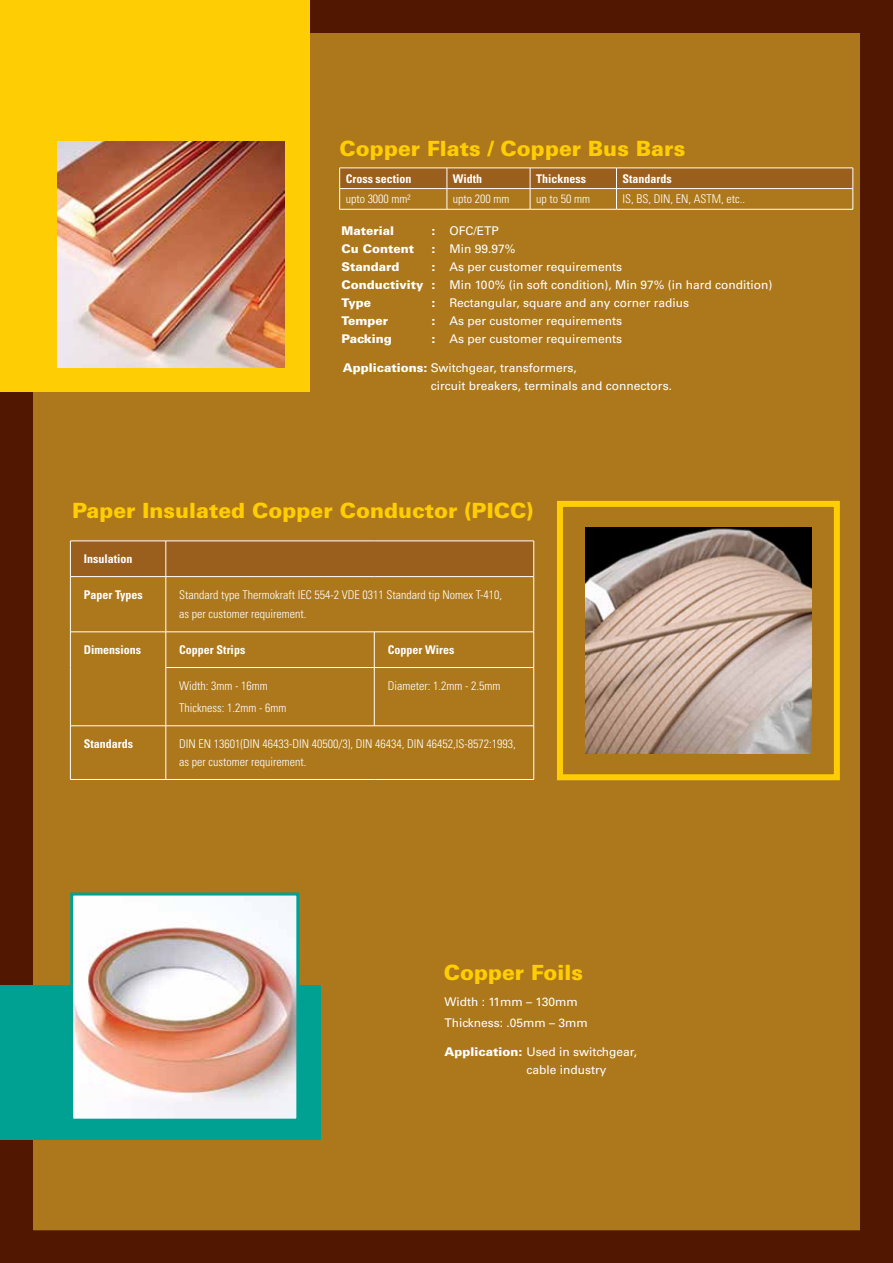
<style>
.page{position:relative;width:893px;height:1263px;background:#fff}
.page>*{position:absolute;margin:0;border:0;box-sizing:border-box;transform-origin:0 0}
.t1{font:900 21px "Univers LT Std";color:#ffcd03}
.t2{font:12px/18px "Univers LT Std";color:#fff}
.t3{font:300 condensed 12px/19.5px "Univers LT Std";color:#fff}
.t4{font:700 condensed 12px "Univers LT Std";color:#fff}
.t5{font:900 12px "Univers LT Std";color:#fff}
.s1{font-weight:900}
</style>
<div class="page">
<div style="left:16px;top:16px;width:860px;height:1231px;background:#ad781c"></div>
<div style="left:0;top:0;width:893px;height:1263px;border:33px solid #521700"></div>
<div style="left:557px;top:501px;width:283px;height:279px;border:6px solid #ffcd03"></div>
<div style="left:0;top:0;width:310px;height:392px;background:#ffcd03"></div>
<div style="left:0;top:985px;width:320px;height:155px;background:#00a093"></div>
<img style="left:58px;top:142px;width:226px;height:226px">
<img style="left:74px;top:896px;width:221px;height:222px">
<div style="left:70px;top:892px;width:229px;height:230px;border:3px solid #00a093"></div>
<img style="left:585px;top:527px;width:227px;height:227px">
<svg style="left:339px;top:168px;width:515px;height:41px"></svg>
<hr style="left:339px;top:209px;width:108px;height:1px;background:#fff">
<hr style="left:447px;top:209px;width:83px;height:1px;background:#fff">
<hr style="left:530px;top:209px;width:86px;height:1px;background:#fff">
<hr style="left:616px;top:209px;width:237px;height:1px;background:#fff">
<div style="left:71px;top:542px;width:462px;height:34px;background:#9b5f1d"></div>
<hr style="left:70px;top:541px;width:96px;height:1px;background:#fff">
<hr style="left:70px;top:541px;width:1px;height:35px;background:#fff">
<hr style="left:166px;top:541px;width:208px;height:1px;background:#fff">
<hr style="left:166px;top:541px;width:1px;height:35px;background:#fff">
<hr style="left:374px;top:541px;width:160px;height:1px;background:#fff">
<hr style="left:533px;top:541px;width:1px;height:35px;background:#fff">
<hr style="left:70px;top:576px;width:96px;height:1px;background:#fff">
<hr style="left:70px;top:577px;width:1px;height:55px;background:#fff">
<hr style="left:166px;top:576px;width:208px;height:1px;background:#fff">
<hr style="left:166px;top:577px;width:1px;height:55px;background:#fff">
<hr style="left:374px;top:576px;width:160px;height:1px;background:#fff">
<hr style="left:533px;top:577px;width:1px;height:55px;background:#fff">
<hr style="left:70px;top:632px;width:96px;height:1px;background:#fff">
<hr style="left:70px;top:632px;width:1px;height:35px;background:#fff">
<hr style="left:70px;top:667px;width:1px;height:59px;background:#fff">
<hr style="left:166px;top:632px;width:208px;height:1px;background:#fff">
<hr style="left:166px;top:632px;width:1px;height:35px;background:#fff">
<hr style="left:374px;top:632px;width:160px;height:1px;background:#fff">
<hr style="left:374px;top:632px;width:1px;height:35px;background:#fff">
<hr style="left:533px;top:632px;width:1px;height:35px;background:#fff">
<hr style="left:166px;top:667px;width:208px;height:1px;background:#fff">
<hr style="left:166px;top:668px;width:1px;height:58px;background:#fff">
<hr style="left:374px;top:667px;width:160px;height:1px;background:#fff">
<hr style="left:374px;top:668px;width:1px;height:58px;background:#fff">
<hr style="left:533px;top:668px;width:1px;height:58px;background:#fff">
<hr style="left:70px;top:725px;width:96px;height:1px;background:#fff">
<hr style="left:70px;top:726px;width:1px;height:53px;background:#fff">
<hr style="left:166px;top:725px;width:208px;height:1px;background:#fff">
<hr style="left:166px;top:726px;width:1px;height:53px;background:#fff">
<hr style="left:374px;top:725px;width:160px;height:1px;background:#fff">
<hr style="left:533px;top:726px;width:1px;height:53px;background:#fff">
<hr style="left:70px;top:779px;width:96px;height:1px;background:#fff">
<hr style="left:166px;top:779px;width:208px;height:1px;background:#fff">
<hr style="left:374px;top:779px;width:160px;height:1px;background:#fff">
<h1 class="t1" style="left:340px;top:135px;width:347px">Copper Flats / Copper Bus Bars</h1>
<p class="t4" style="left:346px;top:171px;width:67px">Cross section</p>
<p class="t4" style="left:453px;top:171px;width:31px">Width</p>
<p class="t4" style="left:536px;top:171px;width:51px">Thickness</p>
<p class="t4" style="left:622px;top:171px;width:51px">Standards</p>
<p class="t3" style="left:346px;top:189px;width:67px">upto 3000 mm²</p>
<p class="t3" style="left:453px;top:189px;width:58px">upto 200 mm</p>
<p class="t3" style="left:536px;top:189px;width:55px">up to 50 mm</p>
<p class="t3" style="left:622px;top:189px;width:124px">IS, BS, DIN, EN, ASTM, etc..</p>
<p class="t5" style="left:341px;top:223px;width:54px">Material</p>
<p class="t2" style="left:431px;top:221px;width:69px"><span class="s1">:</span> OFC/ETP</p>
<p class="t5" style="left:341px;top:241px;width:74px">Cu Content</p>
<p class="t2" style="left:431px;top:239px;width:86px"><span class="s1">:</span> Min 99.97%</p>
<p class="t5" style="left:341px;top:259px;width:59px">Standard</p>
<p class="t2" style="left:341px;top:257px;width:432px;text-indent:90px"><span class="s1">:</span> As per customer requirements<br><span class="s1">Conductivity :</span> Min 100% (in soft condition), Min 97% (in hard condition)<br><span class="s1">Type</span></p>
<p class="t2" style="left:431px;top:293px;width:259px"><span class="s1">:</span> Rectangular, square and any corner radius</p>
<p class="t5" style="left:341px;top:313px;width:48px">Temper</p>
<p class="t2" style="left:431px;top:311px;width:192px"><span class="s1">:</span> As per customer requirements</p>
<p class="t5" style="left:341px;top:331px;width:52px">Packing</p>
<p class="t2" style="left:431px;top:329px;width:192px"><span class="s1">:</span> As per customer requirements</p>
<p class="t2" style="left:431px;top:359px;width:243px;text-indent:-88px"><span class="s1">Applications:</span> Switchgear, transformers,<br>circuit breakers, terminals and connectors.</p>
<h1 class="t1" style="left:72px;top:497px;width:463px">Paper Insulated Copper Conductor (PICC)</h1>
<p class="t4" style="left:84px;top:551px;width:50px">Insulation</p>
<p class="t4" style="left:84px;top:587px;width:60px">Paper Types</p>
<p class="t3" style="left:179px;top:585px;width:324px">Standard type Thermokraft IEC 554-2 VDE 0311 Standard tip Nomex T-410, as per customer requirement.</p>
<p class="t4" style="left:84px;top:642px;width:59px">Dimensions</p>
<p class="t4" style="left:179px;top:642px;width:67px">Copper Strips</p>
<p class="t4" style="left:388px;top:642px;width:68px">Copper Wires</p>
<p class="t3" style="left:179px;top:674px;width:109px;line-height:22.5px">Width: 3mm - 16mm<br>Thickness: 1.2mm - 6mm</p>
<p class="t3" style="left:388px;top:676px;width:114px">Diameter: 1.2mm - 2.5mm</p>
<p class="t4" style="left:84px;top:736px;width:51px">Standards</p>
<p class="t3" style="left:179px;top:735px;width:338px;line-height:18px">DIN EN 13601(DIN 46433-DIN 40500/3), DIN 46434, DIN 46452,IS-8572:1993, as per customer requirement.</p>
<h1 class="t1" style="left:444px;top:959px;width:141px">Copper Foils</h1>
<p class="t2" style="left:444px;top:991px;width:145px;line-height:21px">Width : 11mm – 130mm<br>Thickness: .05mm – 3mm</p>
<p class="t2" style="left:526px;top:1042px;width:112px;text-indent:-82px"><span class="s1">Application:</span> Used in switchgear, cable industry</p>
</div>
